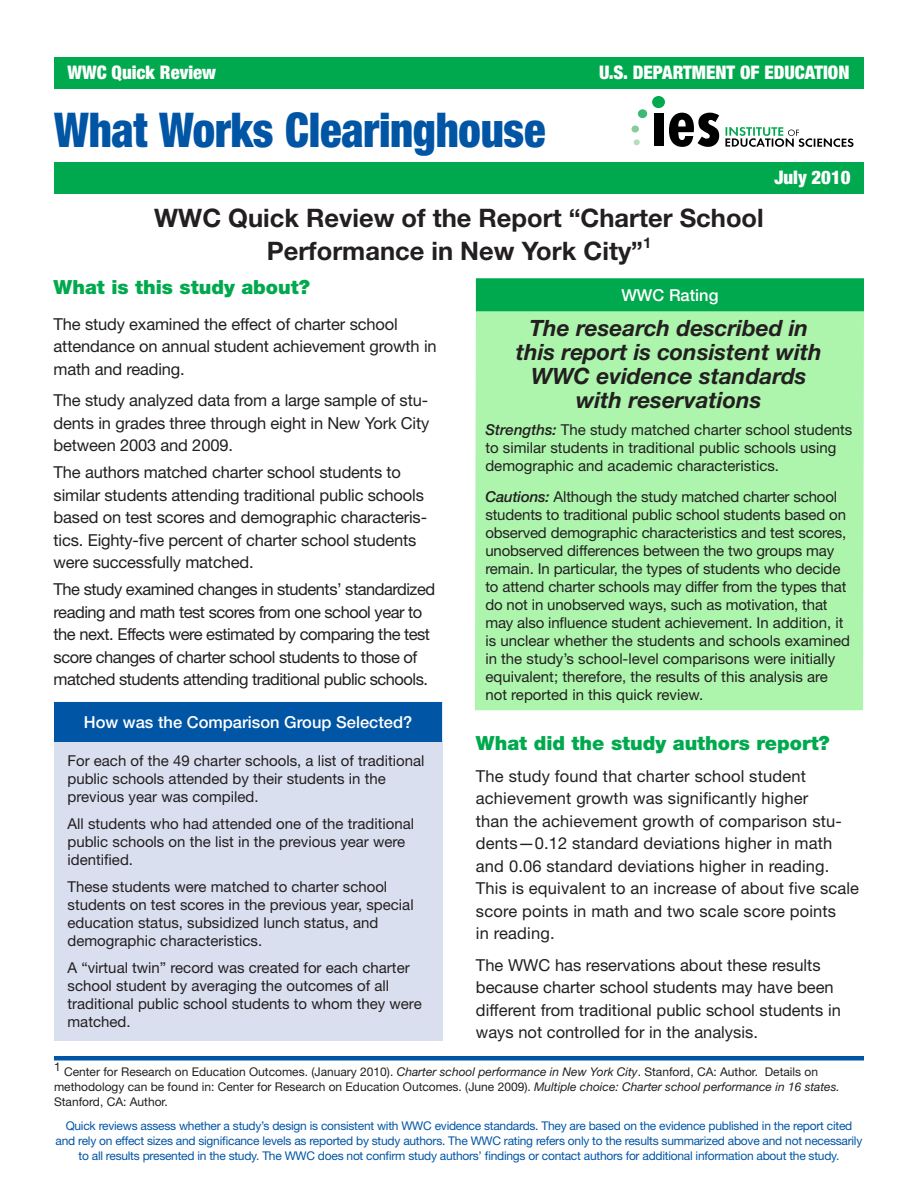
<style>
.page{position:relative;width:918px;height:1188px;background:#fff}
.page>*{position:absolute;margin:0;border:0;box-sizing:border-box;transform-origin:0 0}
.WWC{font:900 condensed 48px "Helvetica Neue LT Std";letter-spacing:-.005em;color:#0155a5;scale:.93 1}
.main_headline{font:700 25.5px/33px "Helvetica Neue LT Std";color:#231f20;text-align:center}
.Box_A_Head{font:italic 700 22.5px/24px "Helvetica Neue LT Std";color:#231f20;text-align:center}
.body_text{font:900 19.5px "Helvetica Neue LT Std";color:#00a94e}
.Green_Head{font:900 19.5px "Helvetica Neue LT Std";color:#00a94e}
.banner_headlines{font:900 condensed 18.75px "Helvetica Neue LT Std";color:#fff}
.body_text-2{font:16.5px/22.5px "Helvetica Neue LT Std";letter-spacing:-.01em;color:#231f20}
.body_text-3{font:16.5px/22.5px "Helvetica Neue LT Std";letter-spacing:.01em;color:#231f20}
.body_text-4{font:16.5px/22.5px "Helvetica Neue LT Std";letter-spacing:-.03em;color:#231f20}
.Box_Head{font:500 16.5px "Helvetica Neue LT Std";color:#fff}
.Box_text{font:15px/18px "Helvetica Neue LT Std";color:#231f20}
.main_headline-2{font:700 14.85px "Helvetica Neue LT Std";color:#231f20}
.Blue_Footnote{font:12px/15px "Helvetica Neue LT Std";letter-spacing:-.02em;color:#0155a5;text-align:center}
.Footnote{font:12px/15px "Helvetica Neue LT Std";color:#231f20}
.s1{font-weight:500;font-style:italic}
.s2{font-style:italic}
</style>
<div class="page">
<div style="left:54px;top:57px;width:810px;height:31px;background:#00a94e"></div>
<div style="left:638px;top:109px;width:9px;height:9px;background:#3eb872;border-radius:50%"></div>
<div style="left:632px;top:126px;width:7px;height:7px;background:#88cc9c;border-radius:50%"></div>
<svg style="left:634px;top:139px;width:6px;height:6px"></svg>
<div style="left:652px;top:96px;width:13px;height:12px;background:#00a94e;border-radius:50%"></div>
<div style="left:654px;top:113px;width:10px;height:33px;background:#000"></div>
<svg style="left:669px;top:113px;width:50px;height:34px"></svg>
<svg style="left:725px;top:127px;width:128px;height:20px"></svg>
<div style="left:54px;top:162px;width:810px;height:32px;background:#00a94e"></div>
<hr style="left:54px;top:1056px;width:810px;height:4px;background:#0155a5">
<div style="left:54px;top:742px;width:388px;height:299px;background:#d9dfef"></div>
<div style="left:55px;top:703px;width:386px;height:38px;background:#0155a5"></div>
<div style="left:54px;top:702px;width:388px;height:40px;border:2px solid #0155a5"></div>
<div style="left:475px;top:311px;width:389px;height:399px;background:#adf5ad"></div>
<div style="left:477px;top:279px;width:386px;height:32px;background:#00a94e"></div>
<div style="left:476px;top:278px;width:388px;height:33px;border:2px solid #00a94e"></div>
<p class="banner_headlines" style="left:68px;top:61px;width:150px">WWC Quick Review</p>
<p class="banner_headlines" style="left:599px;top:61px;width:252px">U.S. DEPARTMENT OF EDUCATION</p>
<p class="WWC" style="left:54px;top:100px;width:530px">What Works Clearinghouse</p>
<p class="main_headline" style="left:154px;top:201px;width:611px">WWC Quick Review of the Report “Charter School<br>Performance in New York City”</p>
<p class="main_headline-2" style="left:643px;top:234px;width:10px">1</p>
<p class="banner_headlines" style="left:774px;top:166px;width:78px">July 2010</p>
<p class="Green_Head" style="left:54px;top:275px;width:258px">What is this study about?</p>
<p class="Box_Head" style="left:621px;top:285px;width:99px">WWC Rating</p>
<p class="body_text-2" style="left:54px;top:313px;width:385px">The study examined the effect of charter school attendance on annual student achievement growth in math and reading.</p>
<p class="body_text-2" style="left:54px;top:389px;width:377px;text-align:justify">The study analyzed data from a large sample of stu&shy;dents in grades three through eight in New York City between 2003 and 2009.</p>
<p class="body_text-2" style="left:54px;top:461px;width:375px">The authors matched charter school students to similar students attending traditional public schools based on test scores and demographic characteris&shy;tics. Eighty-five percent of charter school students were successfully matched.</p>
<p class="body_text-4" style="left:54px;top:578px;width:383px">The study examined changes in students’ standardized reading and math test scores from one school year to the next. Effects were estimated by comparing the test score changes of charter school students to those of matched students attending traditional public schools.</p>
<p class="Box_A_Head" style="left:516px;top:315px;width:308px">The research described in this report is consistent with<br>WWC evidence standards with reservations</p>
<p class="Box_text" style="left:485px;top:420px;width:368px"><span class="s1">Strengths:</span> The study matched charter school students to similar students in traditional public schools using demographic and academic characteristics.</p>
<p class="Box_text" style="left:485px;top:488px;width:366px"><span class="s1">Cautions:</span> Although the study matched charter school students to traditional public school students based on observed demographic characteristics and test scores, unobserved differences between the two groups may remain. In particular, the types of students who decide to attend charter schools may differ from the types that do not in unobserved ways, such as motivation, that may also influence student achievement. In addition, it is unclear whether the students and schools examined in the study’s school-level comparisons were initially equivalent; therefore, the results of this analysis are not reported in this quick review.</p>
<p class="Box_Head" style="left:84px;top:712px;width:330px">How was the Comparison Group Selected?</p>
<p class="Box_text" style="left:68px;top:751px;width:358px">For each of the 49 charter schools, a list of traditional public schools attended by their students in the previous year was compiled.</p>
<p class="Box_text" style="left:68px;top:814px;width:348px">All students who had attended one of the traditional public schools on the list in the previous year were identified.</p>
<p class="Box_text" style="left:68px;top:877px;width:348px">These students were matched to charter school students on test scores in the previous year, special education status, subsidized lunch status, and demographic characteristics.</p>
<p class="Box_text" style="left:68px;top:958px;width:356px">A “virtual twin” record was created for each charter school student by averaging the outcomes of all traditional public school students to whom they were matched.</p>
<p class="body_text" style="left:476px;top:732px;width:355px">What did the study authors report?</p>
<p class="body_text-3" style="left:476px;top:765px;width:385px">The study found that charter school student achievement growth was significantly higher<br>than the achievement growth of comparison stu&shy;dents—0.12 standard deviations higher in math and 0.06 standard deviations higher in reading.<br>This is equivalent to an increase of about five scale score points in math and two scale score points<br>in reading.</p>
<p class="body_text-2" style="left:476px;top:954px;width:366px">The WWC has reservations about these results because charter school students may have been different from traditional public school students in ways not controlled for in the analysis.</p>
<p class="Footnote" style="left:54px;top:1064px;width:787px">1 Center for Research on Education Outcomes. (January 2010). <span class="s2">Charter school performance in New York City</span>. Stanford, CA: Author. Details on methodology can be found in: Center for Research on Education Outcomes. (June 2009). <span class="s2">Multiple choice: Charter school performance in 16 states.<br></span>Stanford, CA: Author.</p>
<p class="Blue_Footnote" style="left:56px;top:1118px;width:808px">Quick reviews assess whether a study’s design is consistent with WWC evidence standards. They are based on the evidence published in the report cited and rely on effect sizes and significance levels as reported by study authors. The WWC rating refers only to the results summarized above and not necessarily to all results presented in the study. The WWC does not confirm study authors’ findings or contact authors for additional information about the study.</p>
</div>
